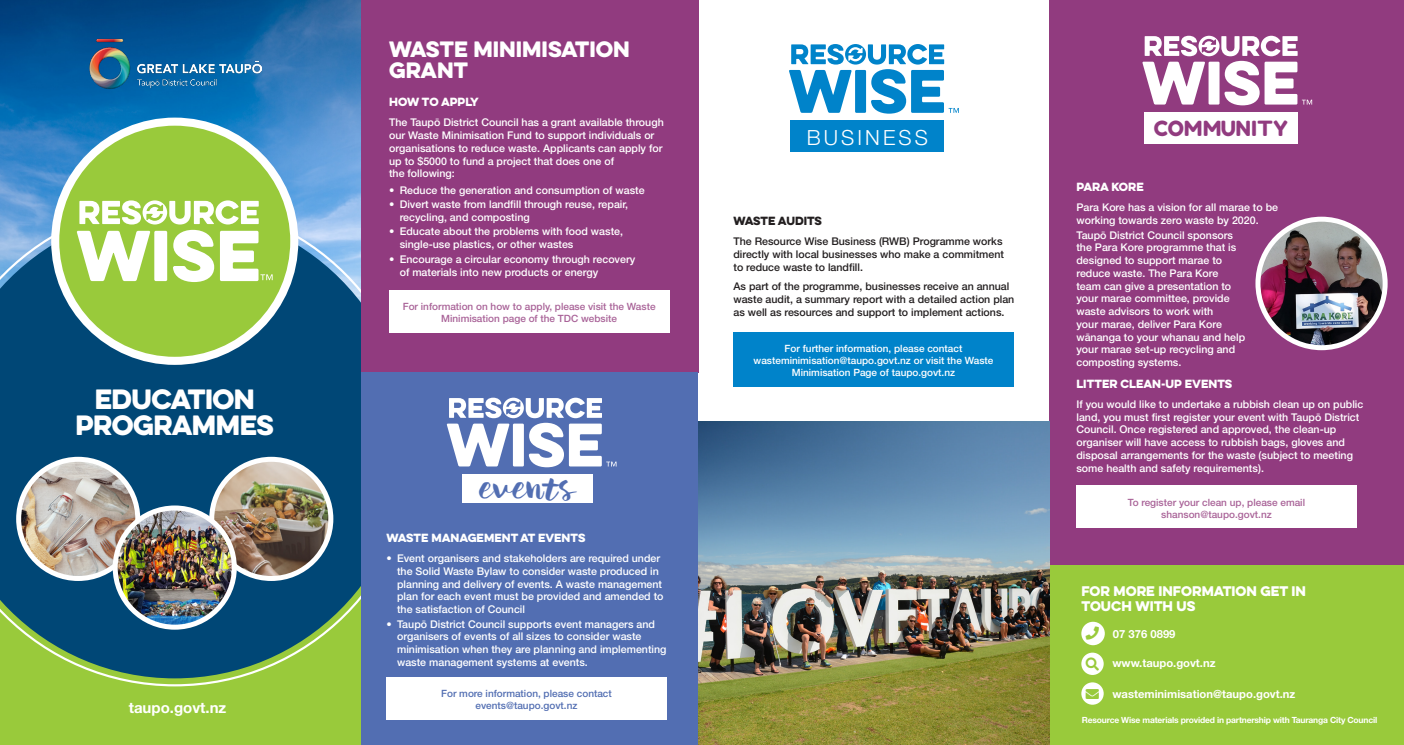
<style>
.page{position:relative;width:1404px;height:745px;background:#fff}
.page>*{position:absolute;margin:0;border:0;box-sizing:border-box;transform-origin:0 0}
.t1{font:32.88px "Helena";color:#526eb2;scale:1.1 1}
.t2{font:25px/26.2px "Eveleth Clean";letter-spacing:-.02em;color:#fff;text-align:center}
.t3{font:20.88px "Fredoka One";letter-spacing:.015em;color:#913b7f}
.t4{font:300 20.88px "Helvetica Neue";letter-spacing:.15em;color:#fff}
.t5{font:19.88px/21.2px "Eveleth Clean";color:#fff}
.t6{font:700 15px "Helvetica Neue";color:#fff}
.t7{font:12.5px/15px "Eveleth Clean";color:#fff}
.t8{font:700 11.25px "Helvetica Neue";color:#fff}
.t9{font:500 10.62px/12.8px "Helvetica Neue";color:#fff}
.t10{font:500 10.62px/12.8px "Helvetica Neue";color:#231f20}
.t11{font:10.62px "Eveleth Clean";color:#fff}
.t12{font:10.62px "Eveleth Clean";color:#231f20}
.t13{font:500 10px/12px "Helvetica Neue";color:#a96398;text-align:center}
.t14{font:500 10px/12px "Helvetica Neue";color:#fff;text-align:center}
.t15{font:500 10px/12px "Helvetica Neue";color:#526eb2;text-align:center}
.t16{font:700 8.5px "Helvetica Neue";letter-spacing:-.02em;color:#fff}
.s1{font-size:29.88px}
</style>
<div class="page">
<div style="left:360px;top:0;width:338px;height:372px;background:#913b7f"></div>
<div style="left:1049px;top:563px;width:354px;height:181px;background:#99ca3b"></div>
<div style="left:354px;top:372px;width:344px;height:372px;background:#526eb2"></div>
<div style="left:1049px;top:0;width:354px;height:563px;background:#913b7f"></div>
<div style="left:790px;top:121px;width:154px;height:31px;background:#0083ca"></div>
<svg style="left:789px;top:44px;width:169px;height:70px"></svg>
<img style="left:698px;top:421px;width:351px;height:323px">
<div style="left:0;top:566px;width:360px;height:178px;background:#99ca3b"></div>
<img style="left:0;top:0;width:360px;height:202px">
<svg style="left:0;top:202px;width:360px;height:484px;background:#21627b"></svg>
<img style="left:19px;top:459px;width:119px;height:116px">
<div style="left:16px;top:456px;width:124px;height:124px;border:5px solid #fff;border-radius:50%"></div>
<img style="left:212px;top:459px;width:119px;height:119px;border-radius:60px">
<div style="left:209px;top:456px;width:124px;height:124px;border:5px solid #fff;border-radius:50%"></div>
<img style="left:115px;top:507px;width:119px;height:119px;border-radius:60px">
<div style="left:113px;top:505px;width:124px;height:124px;border:5px solid #fff;border-radius:50%"></div>
<div style="left:55px;top:121px;width:239px;height:239px;background:#99ca3b;border-radius:50%"></div>
<div style="left:51px;top:117px;width:247px;height:247px;border:8px solid #fff;border-radius:50%"></div>
<svg style="left:79px;top:200px;width:180px;height:24px"></svg>
<svg style="left:77px;top:230px;width:196px;height:52px"></svg>
<img style="left:88px;top:32px;width:173px;height:57px">
<div style="left:389px;top:290px;width:280px;height:42px;background:#fff"></div>
<img style="left:1257px;top:222px;width:127px;height:125px">
<div style="left:1255px;top:216px;width:132px;height:134px;border:5px solid #fff;border-radius:50%"></div>
<svg style="left:1142px;top:36px;width:169px;height:69px"></svg>
<div style="left:1143px;top:112px;width:154px;height:32px;background:#fff"></div>
<div style="left:1076px;top:485px;width:280px;height:43px;background:#fff"></div>
<div style="left:733px;top:332px;width:280px;height:54px;background:#0083ca"></div>
<svg style="left:446px;top:397px;width:170px;height:70px"></svg>
<svg style="left:462px;top:474px;width:131px;height:29px"></svg>
<div style="left:463px;top:474px;width:130px;height:28px;background:#fff"></div>
<div style="left:386px;top:676px;width:280px;height:43px;background:#fff"></div>
<div style="left:1081px;top:621px;width:23px;height:23px;background:#fff;border-radius:50%"></div>
<div style="left:1081px;top:682px;width:22px;height:22px;background:#fff;border-radius:50%"></div>
<div style="left:1081px;top:652px;width:22px;height:22px;background:#fff;border-radius:50%"></div>
<p class="t2" style="left:75px;top:384px;width:200px">EDUCATION<br>PROGRAMMES</p>
<p class="t6" style="left:129px;top:698px;width:99px">taupo.govt.nz</p>
<p class="t5" style="left:389px;top:38px;width:242px">WASTE MINIMISATION<br>GRANT</p>
<p class="t11" style="left:389px;top:94px;width:91px">HOW TO APPLY</p>
<p class="t9" style="left:389px;top:115px;width:276px">The Taupō District Council has a grant available through our Waste Minimisation Fund to support individuals or organisations to reduce waste. Applicants can apply for up to $5000 to fund a project that does one of<br>the following:</p>
<p class="t9" style="left:389px;top:183px;width:257px">• Reduce the generation and consumption of waste</p>
<p class="t9" style="left:400px;top:197px;width:230px;text-indent:-11px">• Divert waste from landfill through reuse, repair, recycling, and composting</p>
<p class="t9" style="left:400px;top:225px;width:225px;text-indent:-11px">• Educate about the problems with food waste, single-use plastics, or other wastes</p>
<p class="t9" style="left:400px;top:252px;width:237px;text-indent:-11px">• Encourage a circular economy through recovery of materials into new products or energy</p>
<p class="t13" style="left:402px;top:300px;width:254px">For information on how to apply, please visit the Waste<br>Minimisation page of the TDC website</p>
<p class="t1" style="left:479px;top:468px;width:90px">even<span class="s1">ts</span></p>
<p class="t11" style="left:386px;top:529px;width:200px">WASTE MANAGEMENT AT EVENTS</p>
<p class="t9" style="left:397px;top:551px;width:268px;text-indent:-11px">• Event organisers and stakeholders are required under the Solid Waste Bylaw to consider waste produced in planning and delivery of events. A waste management plan for each event must be provided and amended to the satisfaction of Council</p>
<p class="t9" style="left:397px;top:616px;width:271px;text-indent:-11px">• Taupō District Council supports event managers and organisers of events of all sizes to consider waste minimisation when they are planning and implementing waste management systems at events.</p>
<p class="t15" style="left:441px;top:686px;width:172px">For more information, please contact events@taupo.govt.nz</p>
<p class="t4" style="left:806px;top:120px;width:123px">BUSINESS</p>
<p class="t12" style="left:733px;top:213px;width:90px">WASTE AUDITS</p>
<p class="t10" style="left:733px;top:234px;width:272px">The Resource Wise Business (RWB) Programme works directly with local businesses who make a commitment to reduce waste to landfill.</p>
<p class="t10" style="left:733px;top:279px;width:282px">As part of the programme, businesses receive an annual waste audit, a summary report with a detailed action plan as well as resources and support to implement actions.</p>
<p class="t14" style="left:753px;top:342px;width:241px">For further information, please contact wasteminimisation@taupo.govt.nz or visit the Waste<br>Minimisation Page of taupo.govt.nz</p>
<p class="t3" style="left:1153px;top:115px;width:136px">COMMUNITY</p>
<p class="t11" style="left:1076px;top:179px;width:69px">PARA KORE</p>
<p class="t9" style="left:1076px;top:200px;width:203px">Para Kore has a vision for all marae to be working towards zero waste by 2020.</p>
<p class="t9" style="left:1076px;top:228px;width:170px">Taupō District Council sponsors the Para Kore programme that is designed to support marae to reduce waste. The Para Kore team can give a presentation to your marae committee, provide waste advisors to work with<br>your marae, deliver Para Kore wānanga to your whanau and help your marae set-up recycling and composting systems.</p>
<p class="t11" style="left:1076px;top:375px;width:157px">LITTER CLEAN-UP EVENTS</p>
<p class="t9" style="left:1076px;top:397px;width:288px">If you would like to undertake a rubbish clean up on public land, you must first register your event with Taupō District Council. Once registered and approved, the clean-up organiser will have access to rubbish bags, gloves and disposal arrangements for the waste (subject to meeting some health and safety requirements).</p>
<p class="t13" style="left:1127px;top:495px;width:179px">To register your clean up, please email shanson@taupo.govt.nz</p>
<p class="t7" style="left:1081px;top:582px;width:226px">FOR MORE INFORMATION GET IN<br>TOUCH WITH US</p>
<p class="t8" style="left:1112px;top:626px;width:64px">07 376 0899</p>
<p class="t8" style="left:1112px;top:655px;width:105px">www.taupo.govt.nz</p>
<p class="t8" style="left:1112px;top:686px;width:184px">wasteminimisation@taupo.govt.nz</p>
<p class="t16" style="left:1081px;top:714px;width:297px">Resource Wise materials provided in partnership with Tauranga City Council</p>
</div>
